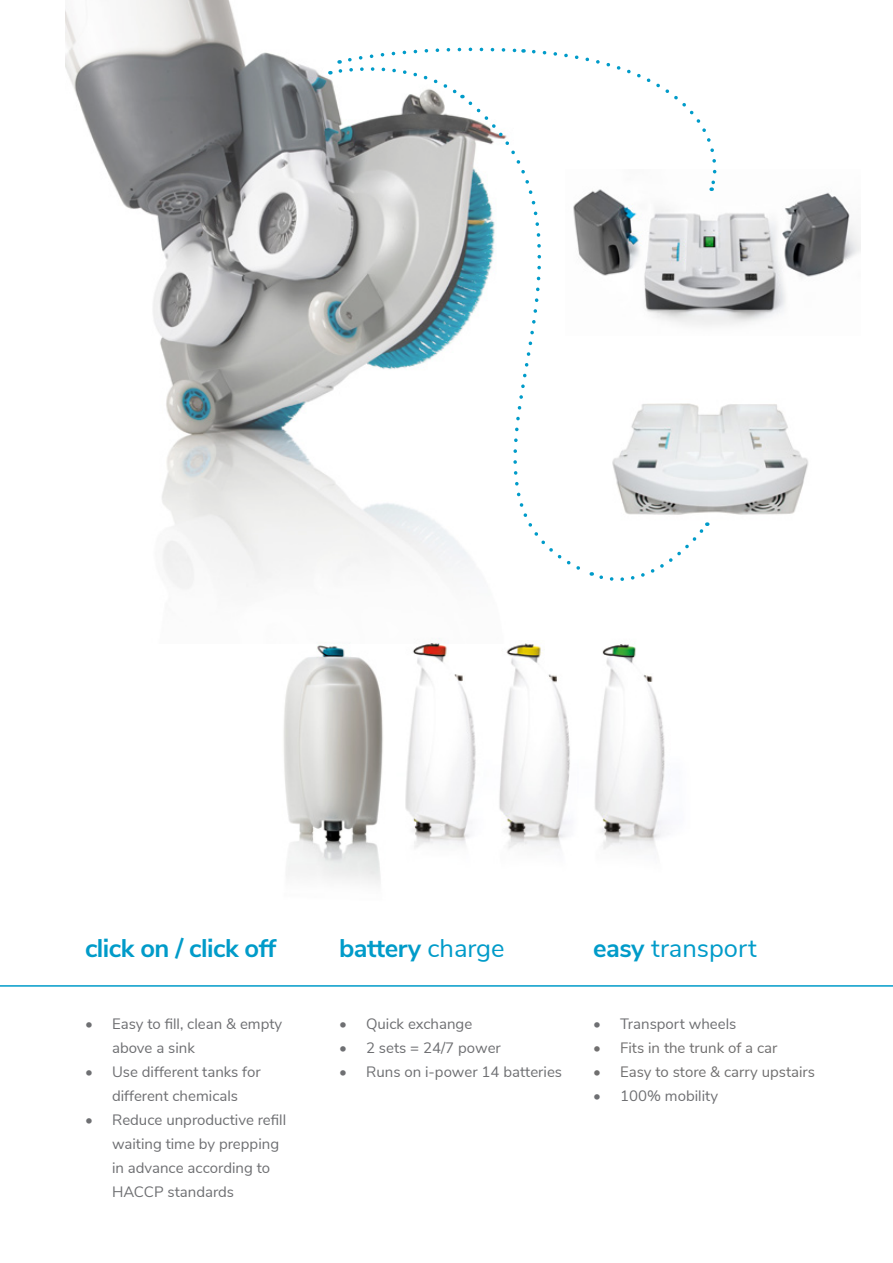
<style>
.page{position:relative;width:893px;height:1263px;background:#fff}
.page>*{position:absolute;margin:0;border:0;box-sizing:border-box;transform-origin:0 0}
.t1{font:700 25.5px "Nunito Sans";letter-spacing:-.02em;color:#009bc9}
.t2{font:25.5px "Nunito Sans";color:#009bc9}
.t3{font:15px/24px "Nunito Sans";color:#6e6f72}
.t4{font:15px "Nunito Sans";color:#706f6f}
.s1{font-weight:400}
.s2{font-weight:700}
</style>
<div class="page">
<img style="left:65px;top:0;width:461px;height:589px">
<img style="left:647px;top:192px;width:214px;height:134px">
<img style="left:283px;top:642px;width:98px;height:242px">
<img style="left:364px;top:638px;width:104px;height:238px">
<img style="left:595px;top:644px;width:70px;height:206px">
<img style="left:468px;top:643px;width:102px;height:206px">
<hr style="left:0;top:985px;width:893px;height:2px;background:#009bc9">
<img style="left:647px;top:403px;width:161px;height:123px">
<svg style="left:406px;top:98px;width:241px;height:478px"></svg>
<svg style="left:591px;top:522px;width:118px;height:59px"></svg>
<svg style="left:330px;top:46px;width:194px;height:52px"></svg>
<svg style="left:530px;top:49px;width:187px;height:142px"></svg>
<h1 class="t1" style="left:85px;top:929px;width:193px">click on / click off</h1>
<p class="t3" style="left:112px;top:1011px;width:172px;text-indent:-27px">• Easy to fill, clean &amp; empty above a sink</p>
<p class="t3" style="left:85px;top:1059px;width:177px;text-align:center">• Use different tanks for different chemicals</p>
<p class="t3" style="left:112px;top:1107px;width:176px;text-indent:-27px">• Reduce unproductive refill waiting time by prepping in advance according to<br>HACCP standards</p>
<h1 class="t1" style="left:339px;top:929px;width:167px">battery <span class="s1">charge</span></h1>
<p class="t3" style="left:339px;top:1011px;width:135px">• Quick exchange</p>
<p class="t3" style="left:339px;top:1035px;width:163px">• 2 sets = 24/7 power</p>
<p class="t3" style="left:339px;top:1059px;width:225px">• Runs on i-power 14 batteries</p>
<h1 class="t2" style="left:593px;top:929px;width:165px"><span class="s2">easy</span> transport</h1>
<p class="t3" style="left:593px;top:1011px;width:145px">• Transport wheels</p>
<p class="t4" style="left:593px;top:1037px;width:186px">• Fits in the trunk of a car</p>
<p class="t4" style="left:593px;top:1061px;width:223px">• Easy to store &amp; carry upstairs</p>
<p class="t3" style="left:593px;top:1083px;width:126px">• 100% mobility</p>
</div>
